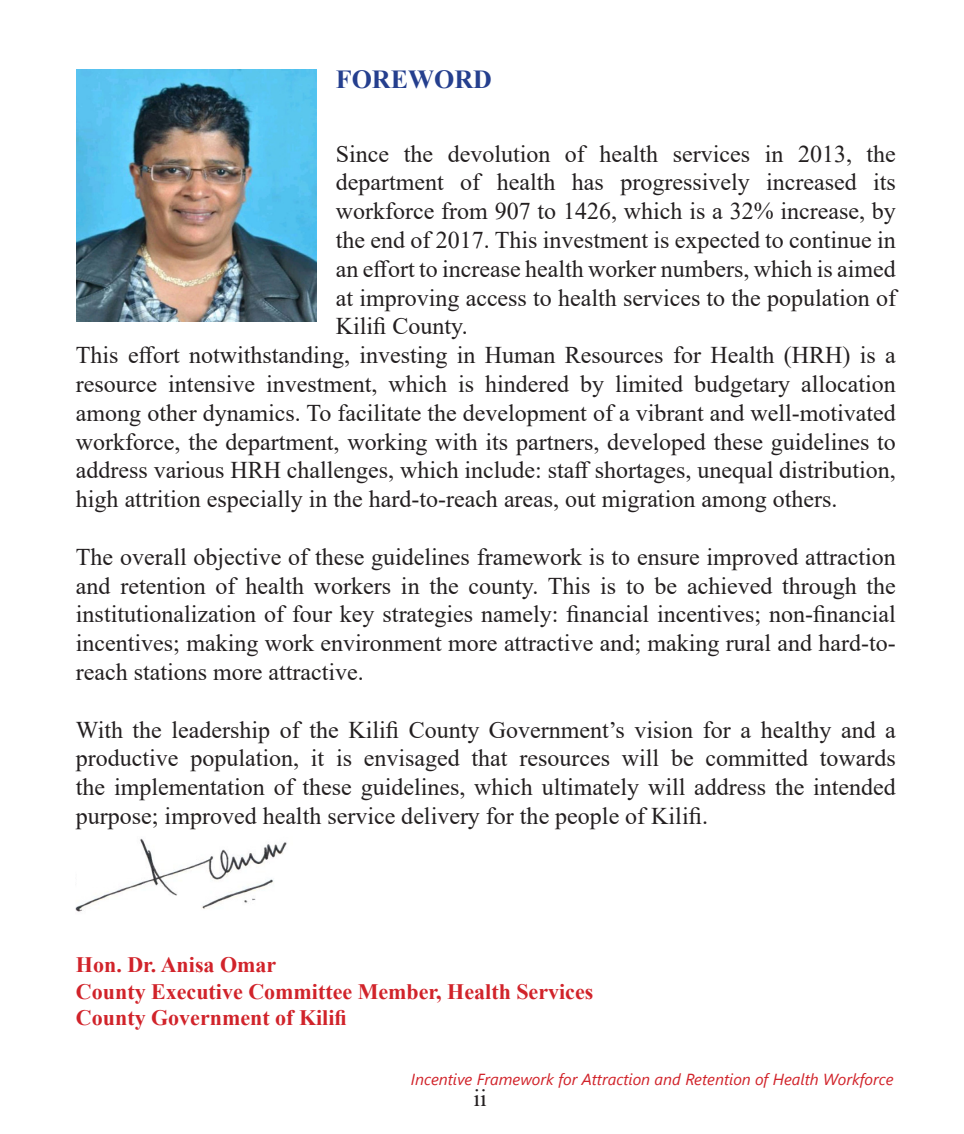
<style>
.page{position:relative;width:964px;height:1134px;background:#fff}
.page>*{position:absolute;margin:0;border:0;box-sizing:border-box;transform-origin:0 0}
.t1{font:700 26px "Times New Roman";color:#253f8e}
.Body{font:24px/28.8px "Times New Roman";color:#231f20;text-align:justify}
.Header_2{font:700 22px "Times New Roman";color:#d1232a}
.t2{font:italic 16px "Segoe UI";color:#d1232a}
</style>
<div class="page">
<img style="left:76px;top:838px;width:211px;height:74px">
<img style="left:76px;top:70px;width:241px;height:252px">
<p class="t1" style="left:336px;top:60px;width:157px">FOREWORD</p>
<p class="Body" style="left:336px;top:138px;width:562px">Since the devolution of health services in 2013, the department of health has progressively increased its workforce from 907 to 1426, which is a 32% increase, by the end of 2017. This investment is expected to continue in an effort to increase health worker numbers, which is aimed at improving access to health services to the population of Kilifi County.</p>
<p class="Body" style="left:76px;top:340px;width:821px">This effort notwithstanding, investing in Human Resources for Health (HRH) is a resource intensive investment, which is hindered by limited budgetary allocation among other dynamics. To facilitate the development of a vibrant and well-motivated workforce, the department, working with its partners, developed these guidelines to address various HRH challenges, which include: staff shortages, unequal distribution, high attrition especially in the hard-to-reach areas, out migration among others.</p>
<p class="Body" style="left:76px;top:542px;width:821px">The overall objective of these guidelines framework is to ensure improved attraction and retention of health workers in the county. This is to be achieved through the institutionalization of four key strategies namely: financial incentives; non-financial incentives; making work environment more attractive and; making rural and hard-to&shy;reach stations more attractive.</p>
<p class="Body" style="left:76px;top:714px;width:821px">With the leadership of the Kilifi County Government’s vision for a healthy and a productive population, it is envisaged that resources will be committed towards the implementation of these guidelines, which ultimately will address the intended purpose; improved health service delivery for the people of Kilifi.</p>
<p class="Header_2" style="left:76px;top:949px;width:202px">Hon. Dr. Anisa Omar</p>
<p class="Header_2" style="left:76px;top:975px;width:519px">County Executive Committee Member, Health Services</p>
<p class="Header_2" style="left:76px;top:1002px;width:272px">County Government of Kilifi</p>
<p class="t2" style="left:411px;top:1065px;width:484px">Incentive Framework for Attraction and Retention of Health Workforce</p>
<p class="Body" style="left:473px;top:1082px;width:15px">ii</p>
</div>
